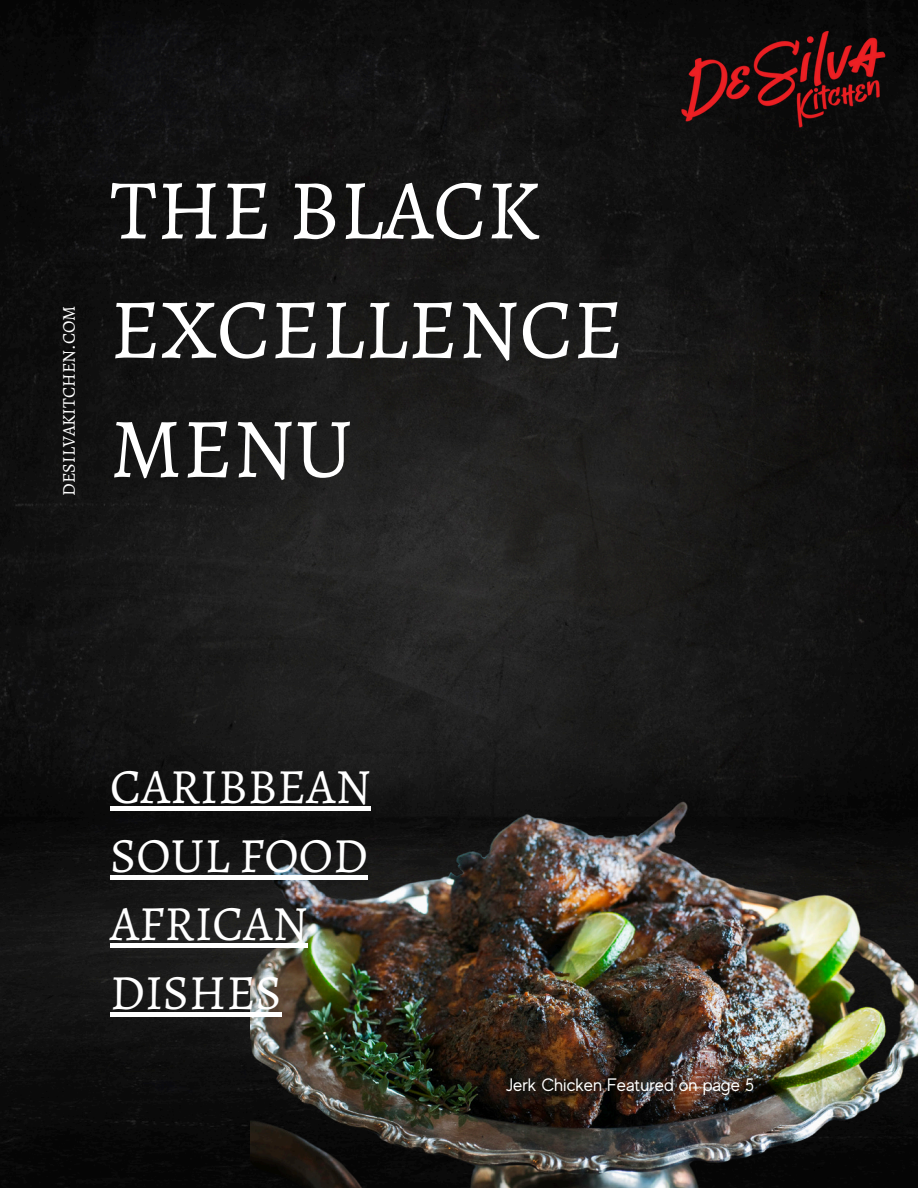
<style>
.page{position:relative;width:918px;height:1188px;background:#fff}
.page>*{position:absolute;margin:0;border:0;box-sizing:border-box;transform-origin:0 0}
.t1{font:85.5px/119.2px "Alegreya";color:#fff}
.t2{font:49.5px/68.7px "Alegreya";color:#fff}
.t3{font:18px "MADE Evolve Sans";color:#fffffe}
.t4{font:18px "Alegreya";color:#fff}
</style>
<div class="page">
<img style="left:0;top:0;width:918px;height:1188px">
<img style="left:639px;top:0;width:279px;height:174px">
<img style="left:251px;top:497px;width:667px;height:691px">
<div style="left:110px;top:806px;width:261px;height:5px;background:#fff"></div>
<div style="left:110px;top:875px;width:258px;height:5px;background:#fff"></div>
<hr style="left:110px;top:944px;width:198px;height:4px;background:#fff">
<div style="left:110px;top:1012px;width:172px;height:5px;background:#fff"></div>
<p class="t4" style="left:58px;top:496px;width:192px;rotate:-90deg">DESILVAKITCHEN.COM</p>
<h1 class="t1" style="left:110px;top:150px;width:515px">THE BLACK<br>EXCELLENCE<br>MENU</h1>
<p class="t2" style="left:110px;top:752px;width:262px">CARIBBEAN<br>SOUL FOOD<br>AFRICAN<br>DISHES</p>
<p class="t3" style="left:506px;top:1074px;width:250px">Jerk Chicken Featured on page 5</p>
</div>
